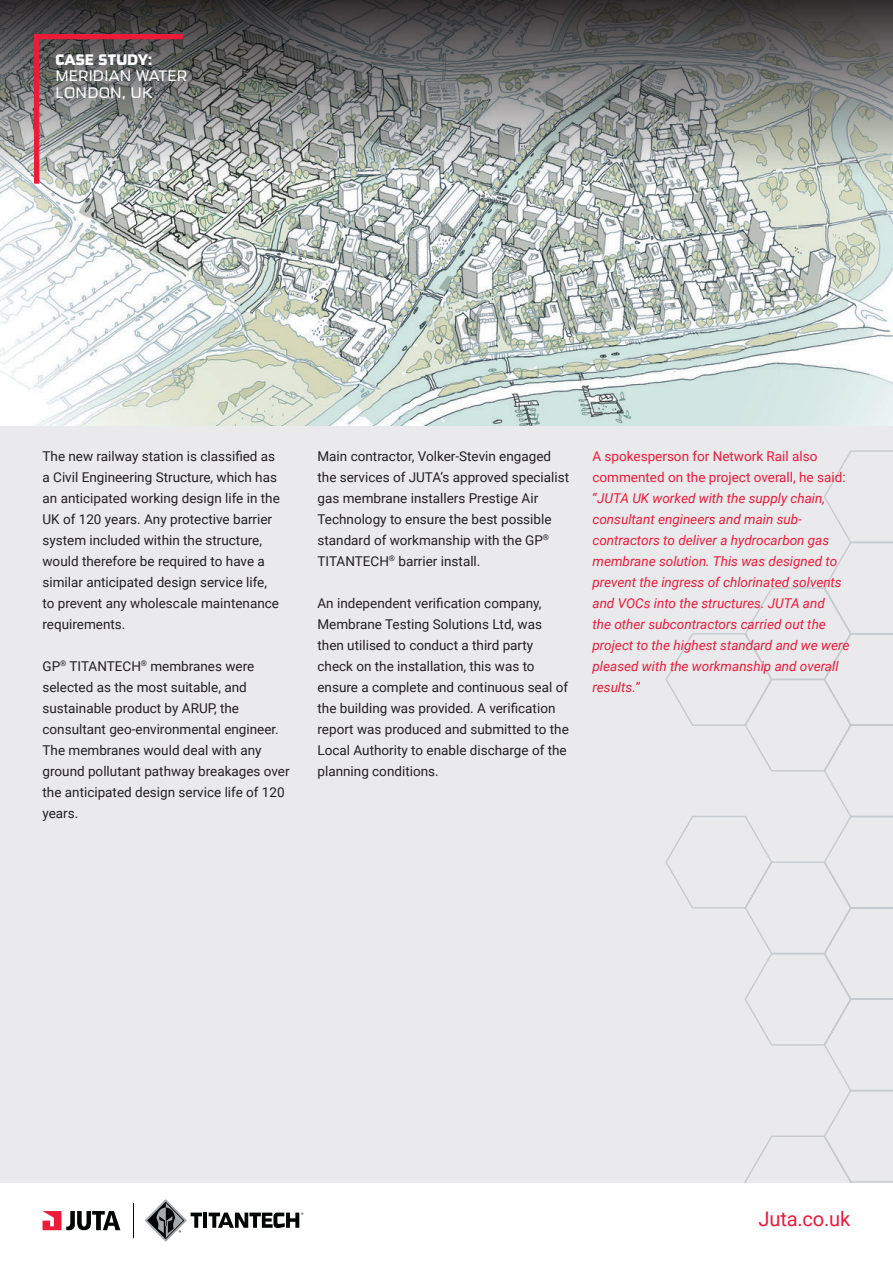
<style>
.page{position:relative;width:893px;height:1263px;background:#fff}
.page>*{position:absolute;margin:0;border:0;box-sizing:border-box;transform-origin:0 0}
.t1{font:20.1px "Roboto";letter-spacing:-.01em;color:#ed1a38}
.t2{font:300 18px/16.5px "Ginger Pro";letter-spacing:.01em;color:#fff}
.t3{font:18px "Ginger Pro";letter-spacing:.01em;color:#fff}
.t4{font:13.5px/21px "Roboto";color:#231f20}
.t5{font:italic 13.5px/21px "Roboto";color:#ed1a38}
.s1{font-style:normal}
</style>
<div class="page">
<img style="left:0;top:176px;width:893px;height:250px">
<svg style="left:0;top:0;width:893px;height:176px;background:#757776"></svg>
<div style="left:0;top:426px;width:893px;height:756px;background:#eaeaec"></div>
<svg style="left:31px;top:31px;width:158px;height:158px;background:#8e8485"></svg>
<svg style="left:43px;top:1211px;width:77px;height:19px"></svg>
<svg style="left:145px;top:1199px;width:57px;height:43px"></svg>
<hr style="left:203px;top:1212px;width:4px;height:16px;background:#040606">
<svg style="left:209px;top:1212px;width:94px;height:16px"></svg>
<hr style="left:133px;top:1203px;width:1px;height:35px;background:#040606">
<svg style="left:665px;top:450px;width:228px;height:732px"></svg>
<h2 class="t3" style="left:55px;top:48px;width:98px">CASE STUDY:</h2>
<h2 class="t2" style="left:55px;top:67px;width:133px">MERIDIAN WATER<br>LONDON, UK</h2>
<p class="t4" style="left:43px;top:445px;width:239px">The new railway station is classified as a Civil Engineering Structure, which has an anticipated working design life in the UK of 120 years. Any protective barrier system included within the structure, would therefore be required to have a similar anticipated design service life, to prevent any wholescale maintenance requirements.</p>
<p class="t4" style="left:43px;top:655px;width:249px">GP<sup>®</sup> TITANTECH<sup>®</sup> membranes were selected as the most suitable, and sustainable product by ARUP, the consultant geo-environmental engineer.<br>The membranes would deal with any ground pollutant pathway breakages over the anticipated design service life of 120 years.</p>
<p class="t4" style="left:317px;top:445px;width:253px">Main contractor, Volker-Stevin engaged the services of JUTA’s approved specialist gas membrane installers Prestige Air Technology to ensure the best possible standard of workmanship with the GP<sup>® </sup>TITANTECH<sup>®</sup> barrier install.</p>
<p class="t4" style="left:317px;top:592px;width:253px">An independent verification company, Membrane Testing Solutions Ltd, was then utilised to conduct a third party check on the installation, this was to ensure a complete and continuous seal of the building was provided. A verification report was produced and submitted to the Local Authority to enable discharge of the planning conditions.</p>
<p class="t5" style="left:592px;top:445px;width:258px"><span class="s1">A spokesperson for Network Rail also commented on the project overall, he said: “</span>JUTA UK worked with the supply chain, consultant engineers and main sub&shy;contractors to deliver a hydrocarbon gas membrane solution. This was designed to prevent the ingress of chlorinated solvents and VOCs into the structures. JUTA and<br>the other subcontractors carried out the project to the highest standard and we were pleased with the workmanship and overall results.<span class="s1">”</span></p>
<h1 class="t1" style="left:758px;top:1205px;width:93px">Juta.co.uk</h1>
</div>
